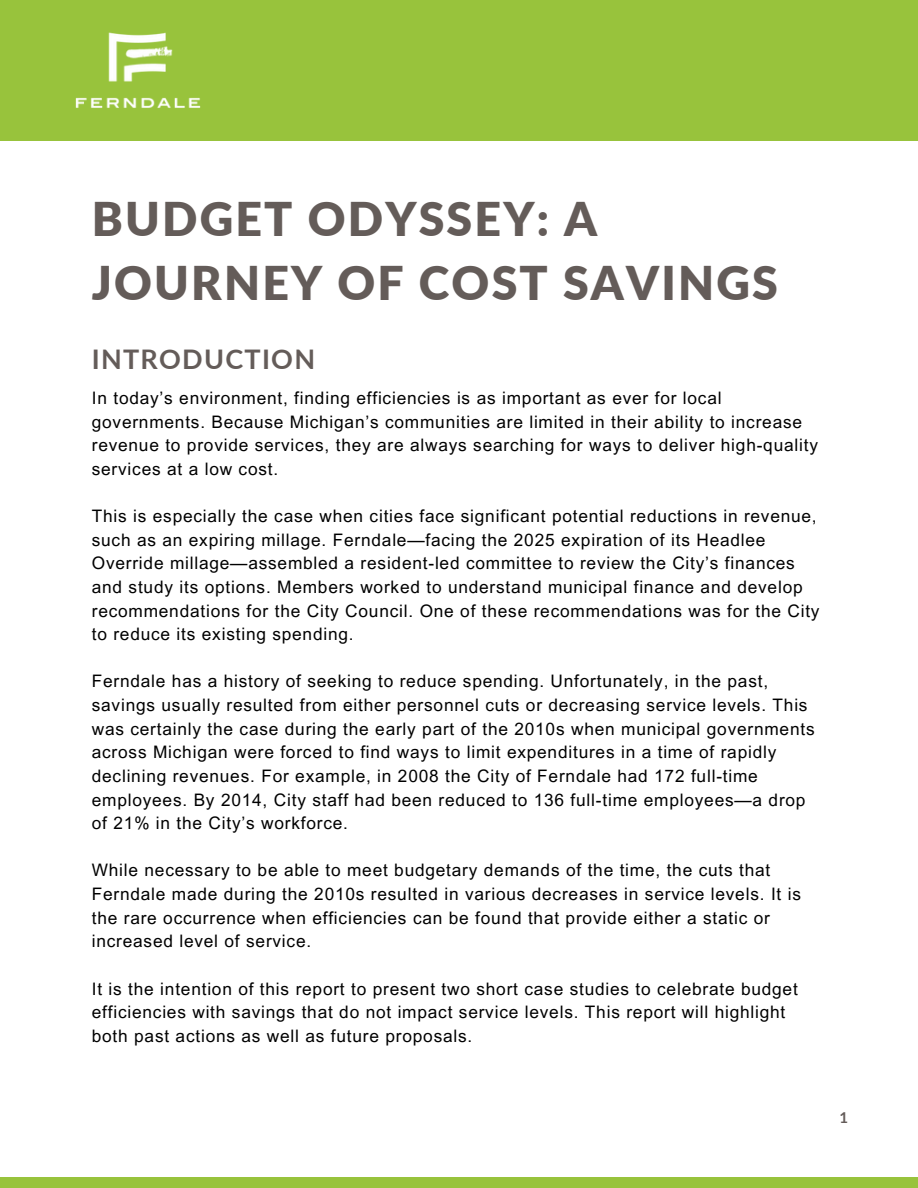
<style>
.page{position:relative;width:918px;height:1188px;background:#fff}
.page>*{position:absolute;margin:0;border:0;box-sizing:border-box;transform-origin:0 0}
.t1{font:900 46.5px/64.2px "Lato";letter-spacing:.045em;color:#645c59}
.t2{font:700 27px "Lato";letter-spacing:.05em;color:#645c59}
.t3{font:17.25px/23.7px "Arial MT Pro";letter-spacing:.045em;color:#000}
.t4{font:700 15px "Lato";color:#645c59}
</style>
<div class="page">
<div style="left:0;top:0;width:918px;height:141px;background:#98c33c"></div>
<div style="left:0;top:1177px;width:918px;height:11px;background:#98c33c"></div>
<img style="left:75px;top:32px;width:126px;height:76px">
<h1 class="t1" style="left:92px;top:186px;width:688px">BUDGET ODYSSEY: A<br>JOURNEY OF COST SAVINGS</h1>
<p class="t2" style="left:92px;top:343px;width:225px">INTRODUCTION</p>
<h2 class="t3" style="left:92px;top:388px;width:728px">In today’s environment, finding efficiencies is as important as ever for local governments. Because Michigan’s communities are limited in their ability to increase revenue to provide services, they are always searching for ways to deliver high-quality services at a low cost.</h2>
<p class="t3" style="left:92px;top:506px;width:729px">This is especially the case when cities face significant potential reductions in revenue, such as an expiring millage. Ferndale—facing the 2025 expiration of its Headlee Override millage—assembled a resident-led committee to review the City’s finances and study its options. Members worked to understand municipal finance and develop recommendations for the City Council. One of these recommendations was for the City to reduce its existing spending.</p>
<p class="t3" style="left:92px;top:672px;width:724px">Ferndale has a history of seeking to reduce spending. Unfortunately, in the past, savings usually resulted from either personnel cuts or decreasing service levels. This was certainly the case during the early part of the 2010s when municipal governments across Michigan were forced to find ways to limit expenditures in a time of rapidly declining revenues. For example, in 2008 the City of Ferndale had 172 full-time employees. By 2014, City staff had been reduced to 136 full-time employees—a drop of 21% in the City’s workforce.</p>
<p class="t3" style="left:92px;top:861px;width:711px">While necessary to be able to meet budgetary demands of the time, the cuts that Ferndale made during the 2010s resulted in various decreases in service levels. It is the rare occurrence when efficiencies can be found that provide either a static or increased level of service.</p>
<p class="t3" style="left:92px;top:979px;width:708px">It is the intention of this report to present two short case studies to celebrate budget efficiencies with savings that do not impact service levels. This report will highlight both past actions as well as future proposals.</p>
<p class="t4" style="left:840px;top:1109px;width:10px">1</p>
</div>
